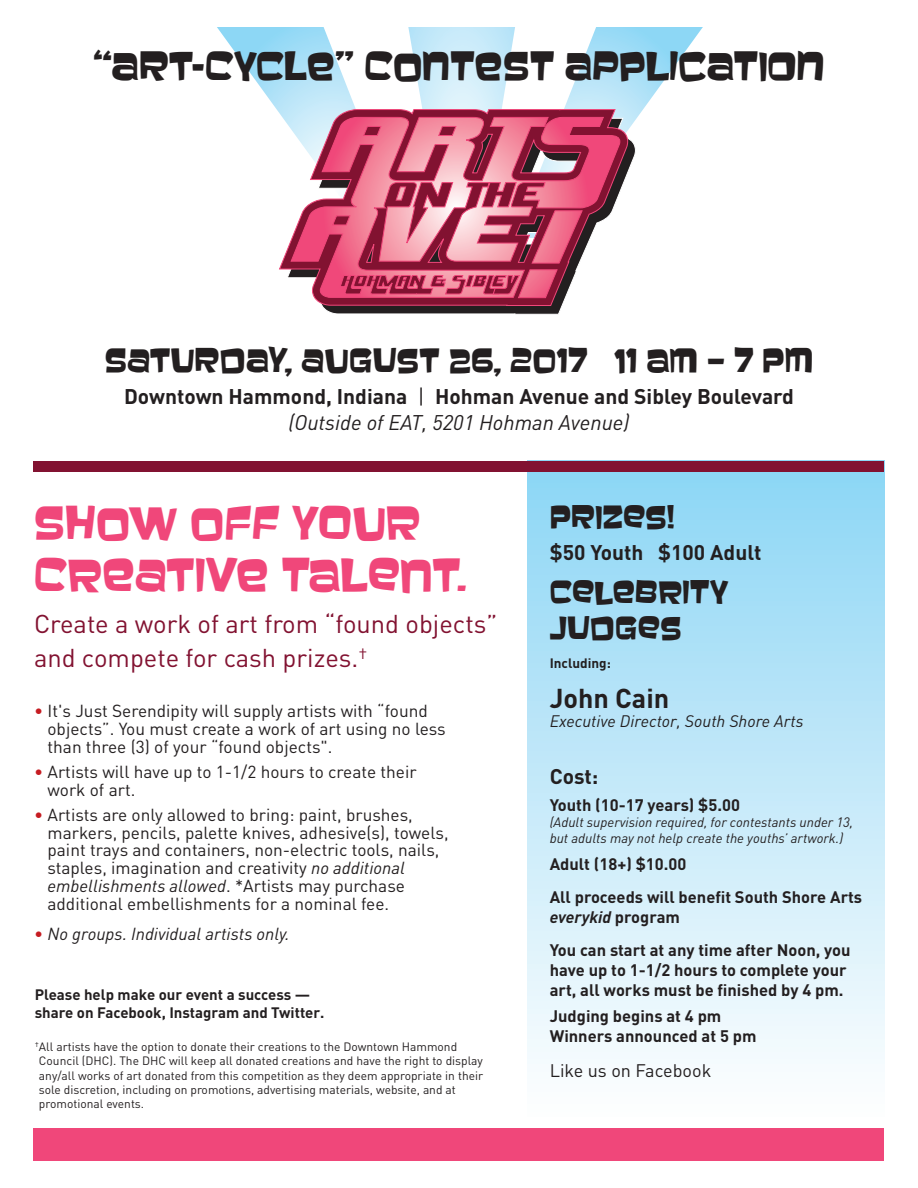
<style>
.page{position:relative;width:918px;height:1188px;background:#fff}
.page>*{position:absolute;margin:0;border:0;box-sizing:border-box;transform-origin:0 0}
.t1{font:43.5px/52.2px "Baveuse";color:#f0477a}
.t2{font:37.5px "Baveuse";color:#231f20}
.t3{font:31.5px "Baveuse";color:#231f20}
.t4{font:30px/36px "Baveuse";color:#231f20}
.t5{font:700 27px "DIN";color:#231f20}
.t6{font:25.5px/34.5px "DIN";color:#821231}
.t7{font:700 21px/25.2px "DIN";color:#231f20;text-align:center}
.t8{font:18px "DIN";color:#231f20}
.t9{font:17.25px/18px "DIN";color:#231f20}
.t10{font:italic 17.25px "DIN";color:#231f20}
.t11{font:700 16.5px/33.3px "DIN";color:#231f20}
.t12{font:italic 16.5px "DIN";color:#231f20}
.t13{font:700 15px/18px "DIN";color:#231f20}
.t14{font:italic 13.5px/16.2px "DIN";color:#231f20}
.t15{font:700 13.5px "DIN";color:#231f20}
.t16{font:12px/14.4px "DIN";color:#231f20}
.s1{font-weight:400}
.s2{font-weight:400;font-style:italic}
.s3{color:#c61c22}
.s4{font-style:italic}
.s5{font-style:normal;color:#c61c22}
</style>
<div class="page">
<div style="left:527px;top:461px;width:357px;height:673px;background:linear-gradient(to bottom,#8cd5f5,#fffffe)"></div>
<div style="left:34px;top:1129px;width:850px;height:32px;background:#f0477a"></div>
<svg style="left:564px;top:27px;width:139px;height:92px"></svg>
<svg style="left:217px;top:27px;width:123px;height:84px"></svg>
<div style="left:33px;top:461px;width:851px;height:11px;background:#821231"></div>
<svg style="left:323px;top:118px;width:313px;height:197px"></svg>
<svg style="left:278px;top:109px;width:351px;height:198px"></svg>
<svg style="left:290px;top:116px;width:331px;height:183px"></svg>
<svg style="left:340px;top:27px;width:180px;height:288px;background:#cd8a9e"></svg>
<h2 class="t2" style="left:93px;top:43px;width:733px">“ART-CYCLE” CONTEST APPLICATION</h2>
<h3 class="t3" style="left:105px;top:341px;width:710px">SATURDAY, AUGUST 26, 2017 11 AM – 7 PM</h3>
<p class="t7" style="left:124px;top:383px;width:671px">Downtown Hammond, Indiana <span class="s1">|</span> Hohman Avenue and Sibley Boulevard <span class="s2">(Outside of EAT, 5201 Hohman Avenue)</span></p>
<h1 class="t1" style="left:34px;top:496px;width:435px">SHOW OFF YOUR<br>CREATIVE TALENT.</h1>
<h3 class="t6" style="left:34px;top:607px;width:465px">Create a work of art from “found objects” and compete for cash prizes.<sup>†</sup></h3>
<p class="t9" style="left:48px;top:702px;width:400px;text-indent:-14px"><span class="s3">•</span> It's Just Serendipity will supply artists with “found objects”. You must create a work of art using no less than three (3) of your “found objects".</p>
<p class="t9" style="left:48px;top:763px;width:371px;text-indent:-14px"><span class="s3">•</span> Artists will have up to 1-1/2 hours to create their work of art.</p>
<p class="t9" style="left:48px;top:806px;width:403px;text-indent:-14px"><span class="s3">•</span> Artists are only allowed to bring: paint, brushes, markers, pencils, palette knives, adhesive(s), towels, paint trays and containers, non-electric tools, nails, staples, imagination and creativity <span class="s4">no additional embellishments allowed</span>. *Artists may purchase additional embellishments for a nominal fee.</p>
<p class="t10" style="left:34px;top:923px;width:257px"><span class="s5">•</span> No groups. Individual artists only.</p>
<p class="t13" style="left:35px;top:985px;width:291px">Please help make our event a success — share on Facebook, Instagram and Twitter.</p>
<p class="t16" style="left:39px;top:1039px;width:446px;text-indent:-4px"><sup>†</sup>All artists have the option to donate their creations to the Downtown Hammond Council (DHC). The DHC will keep all donated creations and have the right to display any/all works of art donated from this competition as they deem appropriate in their sole discretion, including on promotions, advertising materials, website, and at promotional events.</p>
<h3 class="t4" style="left:550px;top:498px;width:126px">PRIZES!</h3>
<p class="t7" style="left:550px;top:539px;width:213px">$50 Youth $100 Adult</p>
<h3 class="t4" style="left:550px;top:573px;width:181px">CELEBRITY<br>JUDGES</h3>
<p class="t15" style="left:550px;top:655px;width:63px">Including:</p>
<h3 class="t5" style="left:550px;top:680px;width:121px">John Cain</h3>
<p class="t12" style="left:550px;top:711px;width:255px">Executive Director, South Shore Arts</p>
<p class="t7" style="left:550px;top:763px;width:50px">Cost:</p>
<p class="t11" style="left:550px;top:788px;width:192px">Youth (10-17 years) $5.00</p>
<p class="t14" style="left:550px;top:814px;width:305px">(Adult supervision required, for contestants under 13, but adults may not help create the youths’ artwork.)</p>
<p class="t11" style="left:550px;top:847px;width:314px">Adult (18+) $10.00<br>All proceeds will benefit South Shore Arts</p>
<p class="t11" style="left:550px;top:900px;width:302px"><span class="s4">everykid</span> program<br>You can start at any time after Noon, you</p>
<p class="t11" style="left:550px;top:960px;width:299px;line-height:19.8px">have up to 1-1/2 hours to complete your art, all works must be finished by 4 pm.</p>
<p class="t11" style="left:550px;top:1006px;width:208px;line-height:19.8px">Judging begins at 4 pm<br>Winners announced at 5 pm</p>
<p class="t8" style="left:550px;top:1061px;width:163px">Like us on Facebook</p>
</div>
